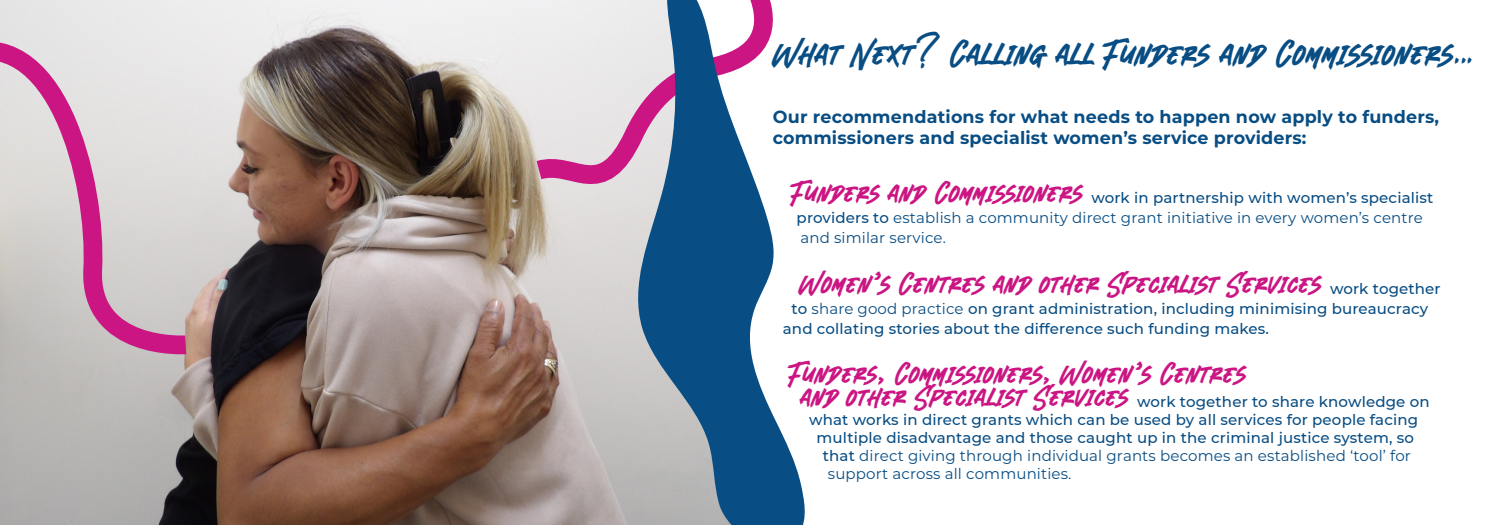
<style>
.page{position:relative;width:1489px;height:525px;background:#fff}
.page>*{position:absolute;margin:0;border:0;box-sizing:border-box;transform-origin:0 0}
.t1{font:37.5px "Blank River";letter-spacing:.04em;color:#084d83}
.t2{font:31.25px "Blank River";letter-spacing:.045em;color:#cb1583}
.t3{font:700 17.5px/21px "Montserrat";letter-spacing:.01em;color:#084d83}
.t4{font:500 15px/20px "Montserrat";letter-spacing:.01em;color:#084d83}
.t5{font:15px/20px "Montserrat";letter-spacing:.01em;color:#084d83}
.s1{font-family:"Blank River";font-size:31.25px;color:#cb1583}
.s2{font-weight:500}
.s3{font-family:"Montserrat";font-weight:500;font-size:15px;color:#084d83}
.s4{font-weight:400}
.s5{font-family:"Blank River";font-weight:400;font-size:31.25px;color:#cb1583}
</style>
<div class="page">
<img style="left:0;top:0;width:629px;height:524px">
<svg style="left:515px;top:0;width:114px;height:229px;background:#dfcfd4"></svg>
<svg style="left:629px;top:0;width:176px;height:524px"></svg>
<svg style="left:0;top:17px;width:204px;height:346px;background:#d7c2cb"></svg>
<p class="t1" style="left:772px;top:32px;width:702px">What Next? Calling all Funders and Commissioners…</p>
<p class="t3" style="left:772px;top:106px;width:668px">Our recommendations for what needs to happen now apply to funders, commissioners and specialist women’s service providers:</p>
<p class="t5" style="left:796px;top:186px;width:638px;text-indent:-5px"><span class="s1">Funders and Commissioners</span> <span class="s2">work in partnership with women’s specialist providers to</span> establish a community direct grant initiative in every women’s centre and similar service.</p>
<p class="t2" style="left:799px;top:265px;width:643px">Women’s Centres and other Specialist Services <span class="s3">work together</span></p>
<p class="t4" style="left:782px;top:297px;width:647px;text-indent:9px">to <span class="s4">share good practice</span> on grant administration, including minimising bureaucracy and collating stories about the difference such funding makes.</p>
<p class="t2" style="left:789px;top:356px;width:457px">Funders, Commissioners, Women’s Centres</p>
<p class="t4" style="left:800px;top:391px;width:631px"><span class="s5">and other Specialist Services</span> work together to share knowledge on</p>
<p class="t4" style="left:809px;top:409px;width:610px">what works in direct grants which can be used by all services for people facing</p>
<p class="t4" style="left:816px;top:427px;width:599px">multiple disadvantage and those caught up in the criminal justice system, so</p>
<p class="t5" style="left:822px;top:445px;width:589px"><span class="s2">that</span> direct giving through individual grants becomes an established ‘tool’ for</p>
<p class="t5" style="left:827px;top:463px;width:245px">support across all communities.</p>
</div>
